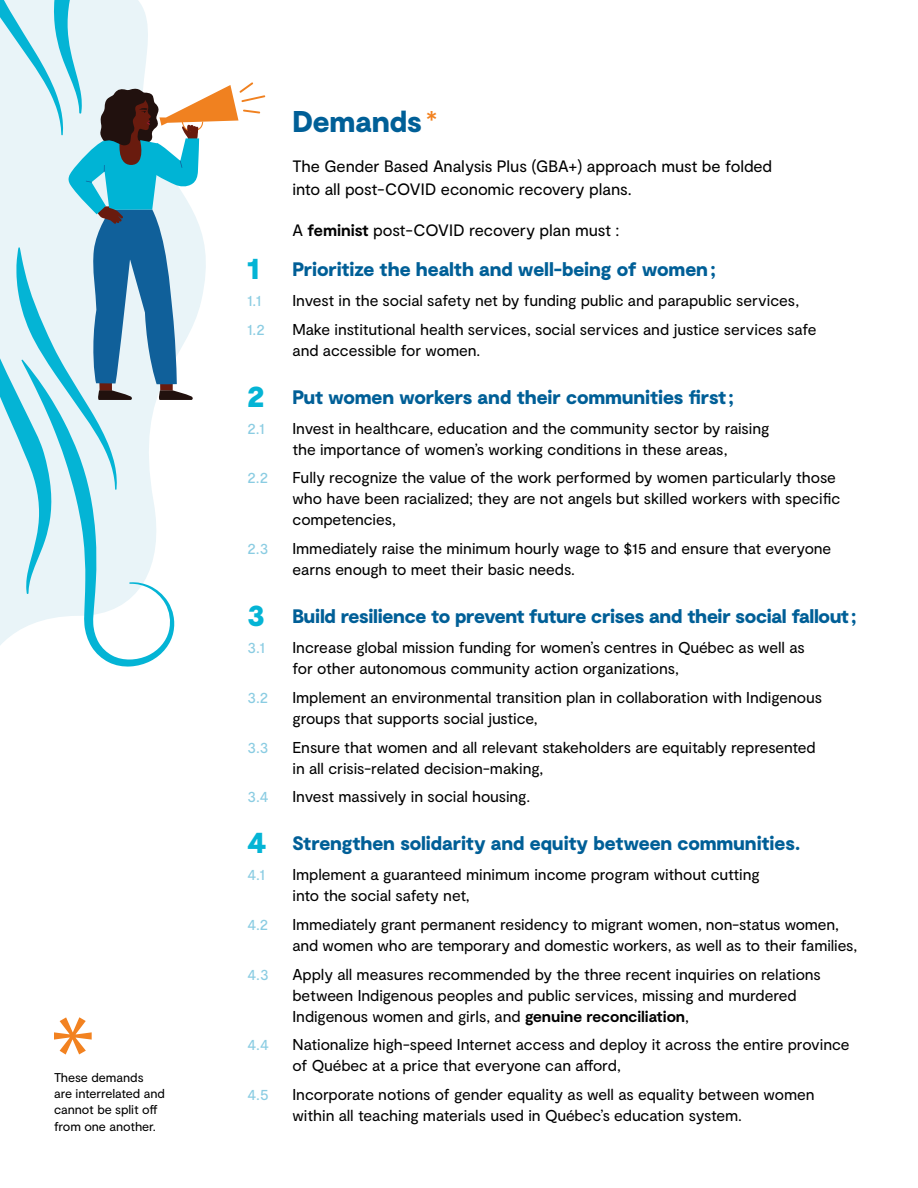
<style>
.page{position:relative;width:918px;height:1188px;background:#fff}
.page>*{position:absolute;margin:0;border:0;box-sizing:border-box;transform-origin:0 0}
.t1{font:900 30px "Moderat";color:#005f97}
.t2{font:900 19.5px "Moderat";letter-spacing:-.01em;color:#005f97}
.t3{font:16.5px/22.5px "Moderat";letter-spacing:-.005em;color:#000}
.t4{font:15.75px/21px "Moderat";letter-spacing:-.005em;color:#000}
.t5{font:15.75px "Moderat";color:#8acce2}
.t6{font:12.75px/16.5px "Moderat";letter-spacing:-.005em;color:#000}
.s1{font-weight:400;color:#f28220}
.s2{font-weight:700}
.s3{font-size:31.5px;color:#04b4d5}
</style>
<div class="page">
<svg style="left:0;top:594px;width:21px;height:51px"></svg>
<svg style="left:21px;top:594px;width:154px;height:73px"></svg>
<svg style="left:0;top:0;width:265px;height:594px"></svg>
<svg style="left:54px;top:1017px;width:38px;height:38px"></svg>
<p class="t6" style="left:54px;top:1069px;width:113px">These demands<br>are interrelated and cannot be split off from one another.</p>
<h1 class="t1" style="left:292px;top:103px;width:146px">Demands <span class="s1">*</span></h1>
<p class="t3" style="left:292px;top:156px;width:481px">The Gender Based Analysis Plus (GBA+) approach must be folded into all post-COVID economic recovery plans.</p>
<p class="t3" style="left:292px;top:219px;width:329px">A <span class="s2">feminist</span> post-COVID recovery plan must :</p>
<p class="t2" style="left:248px;top:257px;width:470px"><span class="s3">1</span> Prioritize the health and well-being of women;</p>
<p class="t5" style="left:248px;top:291px;width:15px">1.1</p>
<p class="t4" style="left:292px;top:290px;width:508px">Invest in the social safety net by funding public and parapublic services,</p>
<p class="t5" style="left:248px;top:319px;width:19px">1.2</p>
<p class="t4" style="left:292px;top:319px;width:525px">Make institutional health services, social services and justice services safe and accessible for women.</p>
<p class="t2" style="left:248px;top:385px;width:488px"><span class="s3">2</span> Put women workers and their communities first ;</p>
<p class="t5" style="left:248px;top:419px;width:19px">2.1</p>
<p class="t4" style="left:292px;top:418px;width:478px">Invest in healthcare, education and the community sector by raising the importance of women’s working conditions in these areas,</p>
<p class="t5" style="left:248px;top:468px;width:22px">2.2</p>
<p class="t4" style="left:292px;top:468px;width:549px">Fully recognize the value of the work performed by women particularly those who have been racialized; they are not angels but skilled workers with specific competencies,</p>
<p class="t5" style="left:248px;top:539px;width:22px">2.3</p>
<p class="t4" style="left:292px;top:538px;width:540px">Immediately raise the minimum hourly wage to $15 and ensure that everyone earns enough to meet their basic needs.</p>
<p class="t2" style="left:248px;top:604px;width:610px"><span class="s3">3</span> Build resilience to prevent future crises and their social fallout ;</p>
<p class="t5" style="left:248px;top:638px;width:19px">3.1</p>
<p class="t4" style="left:292px;top:637px;width:514px">Increase global mission funding for women’s centres in Québec as well as for other autonomous community action organizations,</p>
<p class="t5" style="left:248px;top:688px;width:22px">3.2</p>
<p class="t4" style="left:292px;top:687px;width:531px">Implement an environmental transition plan in collaboration with Indigenous groups that supports social justice,</p>
<p class="t5" style="left:248px;top:737px;width:23px">3.3</p>
<p class="t4" style="left:292px;top:737px;width:525px">Ensure that women and all relevant stakeholders are equitably represented in all crisis-related decision-making,</p>
<p class="t5" style="left:248px;top:787px;width:23px">3.4</p>
<p class="t4" style="left:292px;top:786px;width:239px">Invest massively in social housing.</p>
<p class="t2" style="left:248px;top:831px;width:554px"><span class="s3">4</span> Strengthen solidarity and equity between communities.</p>
<p class="t5" style="left:248px;top:865px;width:19px">4.1</p>
<p class="t4" style="left:292px;top:865px;width:469px">Implement a guaranteed minimum income program without cutting into the social safety net,</p>
<p class="t5" style="left:248px;top:915px;width:22px">4.2</p>
<p class="t4" style="left:292px;top:914px;width:567px">Immediately grant permanent residency to migrant women, non-status women, and women who are temporary and domestic workers, as well as to their families,</p>
<p class="t5" style="left:248px;top:964px;width:23px">4.3</p>
<p class="t4" style="left:292px;top:964px;width:530px">Apply all measures recommended by the three recent inquiries on relations between Indigenous peoples and public services, missing and murdered<br>Indigenous women and girls, and <span class="s2">genuine reconciliation</span>,</p>
<p class="t5" style="left:248px;top:1035px;width:23px">4.4</p>
<p class="t4" style="left:292px;top:1035px;width:559px">Nationalize high-speed Internet access and deploy it across the entire province of Québec at a price that everyone can afford,</p>
<p class="t5" style="left:248px;top:1085px;width:23px">4.5</p>
<p class="t4" style="left:292px;top:1084px;width:524px">Incorporate notions of gender equality as well as equality between women within all teaching materials used in Québec’s education system.</p>
</div>
